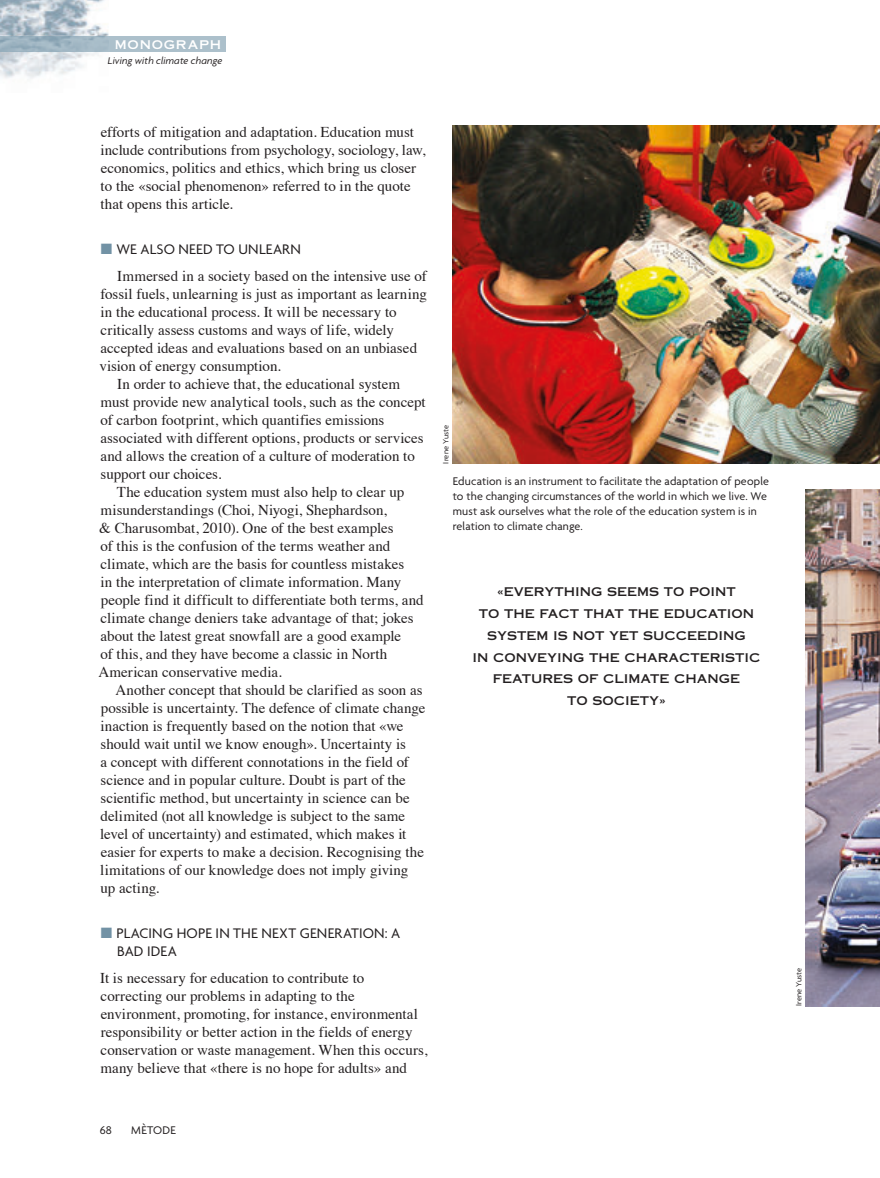
<style>
.page{position:relative;width:880px;height:1178px;background:#fff}
.page>*{position:absolute;margin:0;border:0;box-sizing:border-box;transform-origin:0 0}
.TEXT{font:15px/18px "Times";color:#231f20}
._08_LADILLO_TEXTO{font:15px/18px "Agenda";letter-spacing:.015em;color:#231f20}
._09_PEUS_DE_FOTO{font:12px/15px "Agenda";letter-spacing:.01em;color:#231f20}
._12_DESTACADO{font:12px/21.8px "Copperplate Thirty One AB";color:#231f20;text-align:center}
.t1{font:12px "Copperplate Thirty One AB";letter-spacing:.06em;color:#fff}
.t2{font:italic 10.5px "Agenda";letter-spacing:.01em;color:#231f20}
._15_CREDITOS_FOTOGRA{font:8.25px "Agenda";letter-spacing:.02em;color:#231f20}
.s1{color:#7292a5}
.s2{font-style:italic}
</style>
<div class="page">
<img style="left:0;top:0;width:109px;height:79px">
<div style="left:0;top:36px;width:225px;height:16px;background:#acc0cb"></div>
<img style="left:453px;top:125px;width:427px;height:338px">
<img style="left:806px;top:489px;width:74px;height:517px">
<img style="left:0;top:36px;width:105px;height:16px">
<p class="t1" style="left:115px;top:37px;width:108px">MONOGRAPH</p>
<p class="t2" style="left:108px;top:55px;width:116px">Living with climate change</p>
<p class="TEXT" style="left:100px;top:121px;width:326px">efforts of mitigation and adaptation. Education must include contributions from psychology, sociology, law, economics, politics and ethics, which bring us closer to the «social phenomenon» referred to in the quote that opens this article.</p>
<p class="_08_LADILLO_TEXTO" style="left:101px;top:239px;width:201px"><span class="s1">■</span> WE ALSO NEED TO UNLEARN</p>
<p class="TEXT" style="left:100px;top:265px;width:329px;text-indent:18px">Immersed in a society based on the intensive use of fossil fuels, unlearning is just as important as learning in the educational process. It will be necessary to critically assess customs and ways of life, widely accepted ideas and evaluations based on an unbiased vision of energy consumption.</p>
<p class="TEXT" style="left:100px;top:373px;width:327px;text-indent:17px">In order to achieve that, the educational system must provide new analytical tools, such as the concept of carbon footprint, which quantifies emissions associated with different options, products or services and allows the creation of a culture of moderation to support our choices.</p>
<p class="TEXT" style="left:98px;top:481px;width:327px;text-indent:18px">The education system must also help to clear up misunderstandings (Choi<span class="s2">,</span> Niyogi, Shephardson,<br>&amp; Charusombat, 2010). One of the best examples<br>of this is the confusion of the terms weather and climate, which are the basis for countless mistakes<br>in the interpretation of climate information. Many people find it difficult to differentiate both terms, and climate change deniers take advantage of that; jokes about the latest great snowfall are a good example<br>of this, and they have become a classic in North American conservative media.</p>
<p class="TEXT" style="left:100px;top:679px;width:327px;text-indent:15px">Another concept that should be clarified as soon as possible is uncertainty. The defence of climate change inaction is frequently based on the notion that «we should wait until we know enough». Uncertainty is<br>a concept with different connotations in the field of science and in popular culture. Doubt is part of the scientific method, but uncertainty in science can be delimited (not all knowledge is subject to the same level of uncertainty) and estimated, which makes it easier for experts to make a decision. Recognising the limitations of our knowledge does not imply giving up acting.</p>
<p class="_08_LADILLO_TEXTO" style="left:117px;top:923px;width:285px;text-indent:-16px"><span class="s1">■</span> PLACING HOPE IN THE NEXT GENERATION: A<br>BAD IDEA</p>
<p class="TEXT" style="left:100px;top:967px;width:329px">It is necessary for education to contribute to correcting our problems in adapting to the environment, promoting, for instance, environmental responsibility or better action in the fields of energy conservation or waste management. When this occurs, many believe that «there is no hope for adults» and</p>
<p class="_15_CREDITOS_FOTOGRA" style="left:441px;top:463px;width:40px;rotate:-90deg">Irene Yuste</p>
<p class="_09_PEUS_DE_FOTO" style="left:453px;top:474px;width:318px">Education is an instrument to facilitate the adaptation of people to the changing circumstances of the world in which we live. We must ask ourselves what the role of the education system is in relation to climate change.</p>
<p class="_12_DESTACADO" style="left:472px;top:581px;width:289px">«EVERYTHING SEEMS TO POINT<br>TO THE FACT THAT THE EDUCATION<br>SYSTEM IS NOT YET SUCCEEDING<br>IN CONVEYING THE CHARACTERISTIC<br>FEATURES OF CLIMATE CHANGE<br>TO SOCIETY»</p>
<p class="_09_PEUS_DE_FOTO" style="left:100px;top:1122px;width:14px">68</p>
<p class="_09_PEUS_DE_FOTO" style="left:131px;top:1122px;width:46px">MÈTODE</p>
<p class="_15_CREDITOS_FOTOGRA" style="left:794px;top:1006px;width:40px;rotate:-90deg">Irene Yuste</p>
</div>
